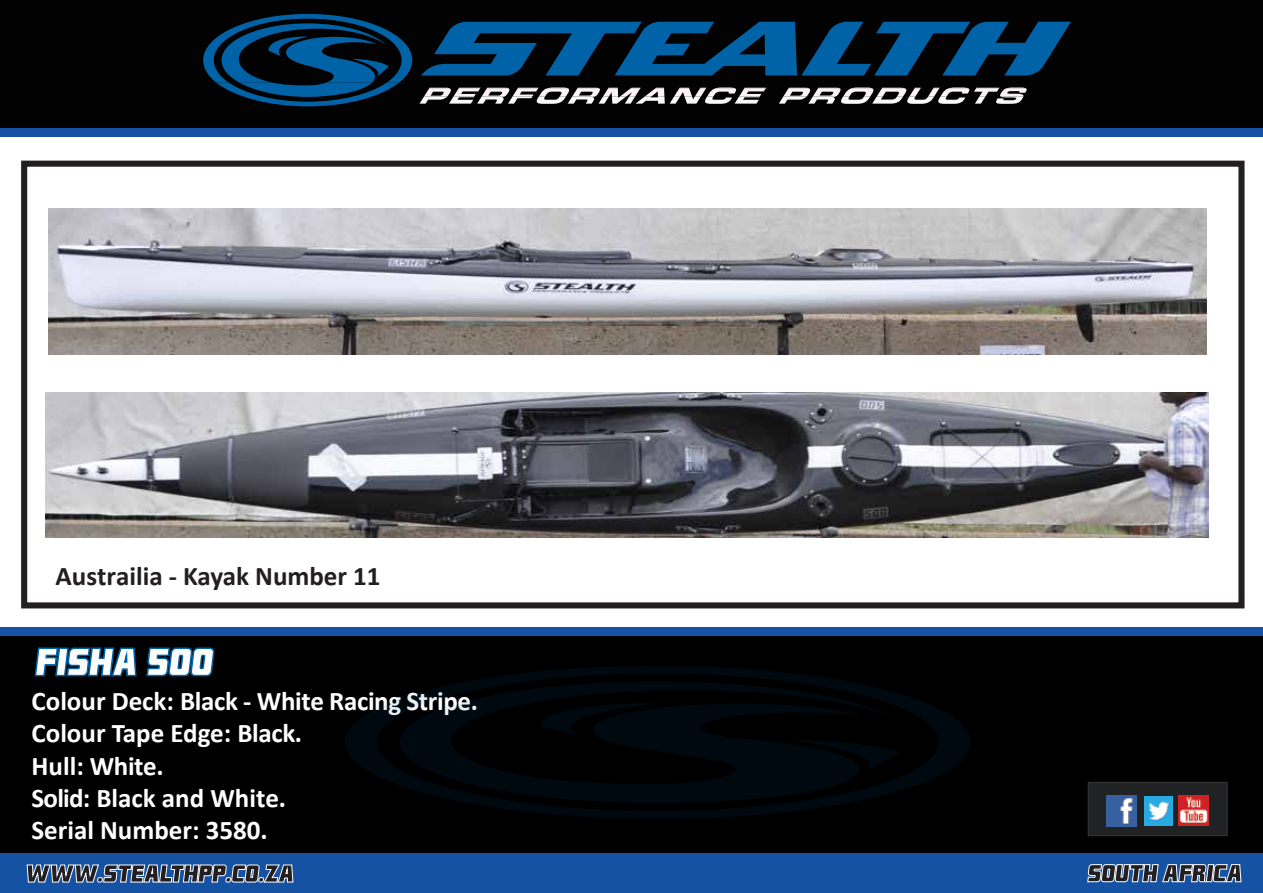
<style>
.page{position:relative;width:1263px;height:893px;background:#fff}
.page>*{position:absolute;margin:0;border:0;box-sizing:border-box;transform-origin:0 0}
.t1{font:italic 36px "Franklin M54";color:#fcfcfc}
.t2{font:700 27px/32.4px "Calibri";color:#fff}
.t3{font:700 27px "Calibri";color:#231f20}
.t4{font:italic 22.5px "Franklin M54";color:#231f20}
</style>
<div class="page">
<div style="left:0;top:0;width:1263px;height:137px;background:#020202"></div>
<div style="left:0;top:128px;width:1263px;height:9px;background:#1652a4"></div>
<div style="left:21px;top:161px;width:1223px;height:447px;border:6px solid #231f20"></div>
<svg style="left:419px;top:88px;width:608px;height:16px"></svg>
<svg style="left:421px;top:22px;width:650px;height:54px"></svg>
<svg style="left:203px;top:14px;width:209px;height:92px"></svg>
<div style="left:0;top:627px;width:1263px;height:266px;background:#000"></div>
<div style="left:0;top:627px;width:1263px;height:9px;background:#1652a4"></div>
<div style="left:0;top:853px;width:1263px;height:40px;background:#1652a4"></div>
<svg style="left:26px;top:864px;width:268px;height:19px"></svg>
<div style="left:1088px;top:782px;width:139px;height:53px;background:#212224"></div>
<div style="left:1088px;top:782px;width:140px;height:54px;border:1px solid #706565"></div>
<img style="left:1107px;top:796px;width:29px;height:30px">
<img style="left:1144px;top:796px;width:29px;height:29px">
<img style="left:1179px;top:796px;width:30px;height:30px">
<svg style="left:1087px;top:864px;width:155px;height:19px"></svg>
<svg style="left:385px;top:779px;width:546px;height:40px"></svg>
<svg style="left:345px;top:666px;width:625px;height:113px"></svg>
<svg style="left:34px;top:647px;width:103px;height:30px"></svg>
<svg style="left:146px;top:647px;width:69px;height:30px"></svg>
<img style="left:45px;top:393px;width:1163px;height:144px">
<img style="left:48px;top:208px;width:1158px;height:146px">
<p class="t3" style="left:56px;top:557px;width:327px">Austrailia - Kayak Number 11</p>
<h1 class="t1" style="left:36px;top:642px;width:179px">FISHA 500</h1>
<p class="t2" style="left:32px;top:684px;width:448px">Colour Deck: Black - White Racing Stripe.<br>Colour Tape Edge: Black.<br>Hull: White.<br>Solid: Black and White.<br>Serial Number: 3580.</p>
<p class="t4" style="left:26px;top:861px;width:271px">WWW.STEALTHPP.CO.ZA</p>
<p class="t4" style="left:1088px;top:861px;width:156px">SOUTH AFRICA</p>
</div>
